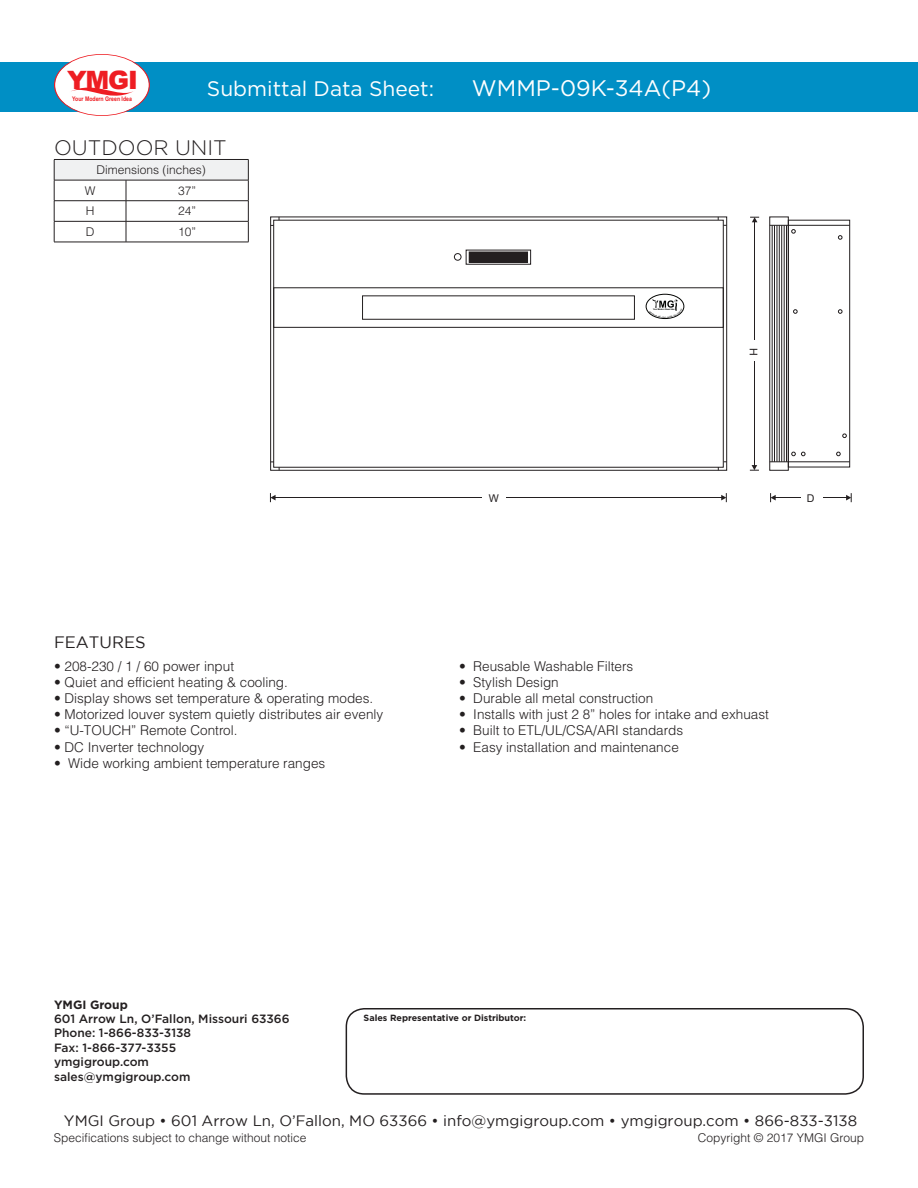
<style>
.page{position:relative;width:918px;height:1188px;background:#fff}
.page>*{position:absolute;margin:0;border:0;box-sizing:border-box;transform-origin:0 0}
.t1{font:900 25.35px "Arial";color:#ee1d23}
.t2{font:22.5px "Gotham";color:#fff}
.t3{font:21px "Gotham";color:#fff}
.t4{font:300 21px "Gotham";color:#231f20}
.t5{font:16.5px "Gotham";color:#231f20}
.t6{font:15px "Gotham";color:#231f20}
.t7{font:300 13.5px "Helvetica LT Std";color:#231f20}
.t8{font:500 12px/14.4px "Gotham";color:#231f20}
.t9{font:300 12px "Helvetica LT Std";color:#231f20}
.t10{font:10.65px "Arial";color:#231f20}
.t11{font:700 9px "Gotham";color:#231f20}
.t12{font:700 6.3px "Arial Narrow";color:#ee1d23}
.t13{font:700 2.25px "Arial Narrow";color:#040503}
.s1{font-weight:700}
</style>
<div class="page">
<div style="left:0;top:62px;width:918px;height:50px;background:#008fc5"></div>
<svg style="left:54px;top:54px;width:96px;height:62px"></svg>
<div style="left:346px;top:1008px;width:518px;height:87px;border:2px solid #231f20;border-radius:18px"></div>
<div style="left:270px;top:217px;width:457px;height:254px;border:1px solid #231f20"></div>
<div style="left:273px;top:287px;width:451px;height:41px;border:1px solid #231f20"></div>
<div style="left:273px;top:220px;width:451px;height:248px;border:1px solid #231f20"></div>
<div style="left:362px;top:296px;width:273px;height:24px;border:1px solid #231f20"></div>
<svg style="left:271px;top:217px;width:9px;height:9px"></svg>
<svg style="left:271px;top:462px;width:9px;height:8px"></svg>
<svg style="left:718px;top:462px;width:9px;height:8px"></svg>
<svg style="left:718px;top:217px;width:9px;height:9px"></svg>
<div style="left:466px;top:250px;width:65px;height:15px;border:1px solid #231f20"></div>
<div style="left:469px;top:252px;width:59px;height:10px;background:#231f20"></div>
<div style="left:469px;top:252px;width:59px;height:11px;border:1px solid #231f20"></div>
<div style="left:454px;top:253px;width:7px;height:8px;border:1px solid #231f20;border-radius:50%"></div>
<div style="left:646px;top:294px;width:38px;height:25px;border:1px solid #040503;border-radius:50%"></div>
<div style="left:769px;top:217px;width:20px;height:254px;border:1px solid #231f20"></div>
<div style="left:788px;top:220px;width:62px;height:247px;border:1px solid #231f20"></div>
<svg style="left:770px;top:462px;width:18px;height:1px"></svg>
<hr style="left:772px;top:225px;width:1px;height:237px;background:#231f20">
<hr style="left:774px;top:225px;width:1px;height:237px;background:#231f20">
<hr style="left:777px;top:225px;width:1px;height:237px;background:#231f20">
<hr style="left:779px;top:225px;width:1px;height:237px;background:#231f20">
<hr style="left:781px;top:225px;width:1px;height:237px;background:#231f20">
<hr style="left:784px;top:225px;width:1px;height:237px;background:#231f20">
<hr style="left:786px;top:225px;width:1px;height:237px;background:#231f20">
<svg style="left:770px;top:225px;width:25px;height:8px"></svg>
<svg style="left:838px;top:235px;width:4px;height:4px"></svg>
<svg style="left:836px;top:452px;width:4px;height:4px"></svg>
<hr style="left:788px;top:225px;width:62px;height:1px;background:#231f20">
<hr style="left:788px;top:462px;width:62px;height:1px;background:#231f20">
<svg style="left:792px;top:452px;width:13px;height:4px"></svg>
<svg style="left:843px;top:434px;width:4px;height:4px"></svg>
<hr style="left:275px;top:497px;width:207px;height:1px;background:#231f20">
<hr style="left:506px;top:497px;width:216px;height:1px;background:#231f20">
<svg style="left:270px;top:493px;width:6px;height:9px"></svg>
<svg style="left:721px;top:493px;width:6px;height:9px"></svg>
<svg style="left:770px;top:493px;width:31px;height:9px"></svg>
<svg style="left:823px;top:493px;width:29px;height:9px"></svg>
<hr style="left:754px;top:222px;width:1px;height:118px;background:#231f20">
<hr style="left:754px;top:362px;width:1px;height:104px;background:#231f20">
<svg style="left:750px;top:217px;width:9px;height:5px"></svg>
<svg style="left:750px;top:465px;width:9px;height:6px"></svg>
<div style="left:54px;top:159px;width:194px;height:21px;background:#f0f1f2"></div>
<hr style="left:54px;top:159px;width:72px;height:1px;background:#231f20">
<hr style="left:126px;top:159px;width:123px;height:1px;background:#231f20">
<hr style="left:54px;top:180px;width:72px;height:1px;background:#231f20">
<hr style="left:126px;top:180px;width:123px;height:1px;background:#231f20">
<hr style="left:54px;top:200px;width:72px;height:1px;background:#231f20">
<hr style="left:126px;top:200px;width:123px;height:1px;background:#231f20">
<hr style="left:54px;top:221px;width:72px;height:1px;background:#231f20">
<svg style="left:54px;top:160px;width:1px;height:82px"></svg>
<hr style="left:126px;top:221px;width:123px;height:1px;background:#231f20">
<svg style="left:126px;top:180px;width:1px;height:62px"></svg>
<svg style="left:248px;top:160px;width:1px;height:82px"></svg>
<hr style="left:54px;top:242px;width:72px;height:1px;background:#231f20">
<hr style="left:126px;top:242px;width:123px;height:1px;background:#231f20">
<svg style="left:649px;top:299px;width:33px;height:19px"></svg>
<p class="t1" style="left:67px;top:62px;width:72px">YMGI</p>
<p class="t3" style="left:207px;top:75px;width:229px">Submittal Data Sheet:</p>
<p class="t2" style="left:472px;top:73px;width:241px">WMMP-09K-34A(P4)</p>
<p class="t12" style="left:72px;top:94px;width:61px">Your Modern Green Idea</p>
<p class="t4" style="left:54px;top:135px;width:174px">OUTDOOR UNIT</p>
<p class="t9" style="left:97px;top:162px;width:111px">Dimensions (inches)</p>
<p class="t9" style="left:85px;top:183px;width:12px">W</p>
<p class="t9" style="left:178px;top:183px;width:20px">37”</p>
<p class="t9" style="left:86px;top:204px;width:10px">H</p>
<p class="t9" style="left:178px;top:204px;width:20px">24”</p>
<p class="t9" style="left:86px;top:224px;width:10px">D</p>
<p class="t9" style="left:178px;top:224px;width:20px">10”</p>
<p class="t5" style="left:54px;top:633px;width:93px">FEATURES</p>
<p class="t7" style="left:54px;top:657px;width:182px">• 208-230 / 1 / 60 power input</p>
<p class="t7" style="left:54px;top:674px;width:235px">• Quiet and efficient heating &amp; cooling.</p>
<p class="t7" style="left:54px;top:690px;width:321px">• Display shows set temperature &amp; operating modes.</p>
<p class="t7" style="left:54px;top:706px;width:331px">• Motorized louver system quietly distributes air evenly</p>
<p class="t7" style="left:54px;top:722px;width:185px">• “U-TOUCH” Remote Control.</p>
<p class="t7" style="left:54px;top:738px;width:152px">• DC Inverter technology</p>
<p class="t7" style="left:54px;top:755px;width:273px">• Wide working ambient temperature ranges</p>
<p class="t13" style="left:653px;top:307px;width:23px">Your Modern Green Idea</p>
<p class="t10" style="left:761px;top:348px;width:9px;rotate:90deg">H</p>
<p class="t10" style="left:489px;top:491px;width:12px">W</p>
<p class="t10" style="left:807px;top:491px;width:9px">D</p>
<p class="t7" style="left:459px;top:657px;width:176px">• Reusable Washable Filters</p>
<p class="t7" style="left:459px;top:674px;width:101px">• Stylish Design</p>
<p class="t7" style="left:459px;top:690px;width:196px">• Durable all metal construction</p>
<p class="t7" style="left:459px;top:706px;width:311px">• Installs with just 2 8” holes for intake and exhuast</p>
<p class="t7" style="left:459px;top:722px;width:226px">• Built to ETL/UL/CSA/ARI standards</p>
<p class="t7" style="left:459px;top:738px;width:221px">• Easy installation and maintenance</p>
<p class="t8" style="left:54px;top:997px;width:237px"><span class="s1">YMGI Group<br></span>601 Arrow Ln, O’Fallon, Missouri 63366</p>
<p class="t8" style="left:54px;top:1026px;width:139px">Phone: 1-866-833-3138</p>
<p class="t8" style="left:54px;top:1040px;width:124px">Fax: 1-866-377-3355</p>
<p class="t8" style="left:54px;top:1055px;width:97px">ymgigroup.com</p>
<p class="t8" style="left:54px;top:1069px;width:138px">sales@ymgigroup.com</p>
<p class="t11" style="left:364px;top:1012px;width:164px">Sales Representative or Distributor:</p>
<p class="t6" style="left:64px;top:1112px;width:795px">YMGI Group • 601 Arrow Ln, O’Fallon, MO 63366 • info@ymgigroup.com • ymgigroup.com • 866-833-3138</p>
<p class="t9" style="left:54px;top:1130px;width:254px">Specifications subject to change without notice</p>
<p class="t9" style="left:698px;top:1130px;width:168px">Copyright © 2017 YMGI Group</p>
</div>
